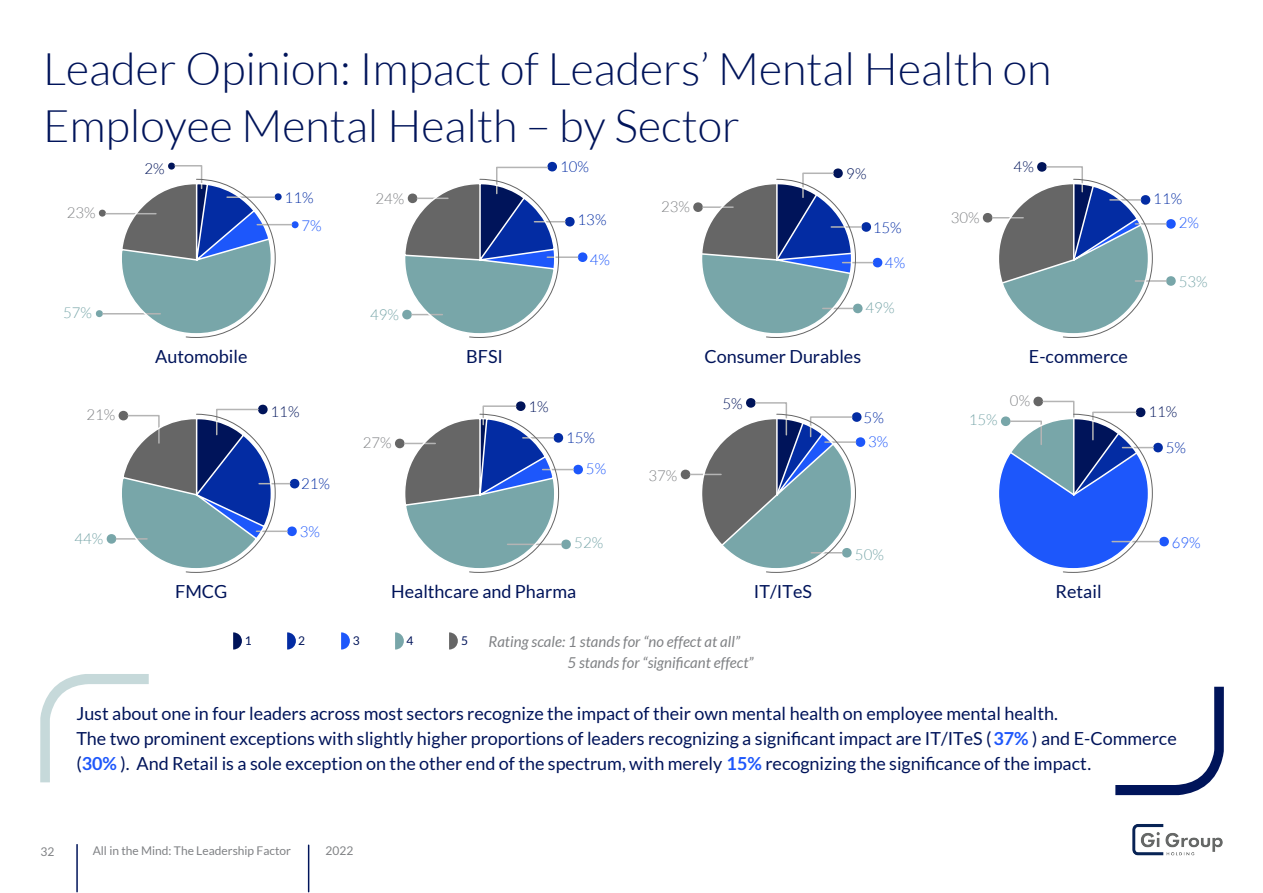
<style>
.page{position:relative;width:1263px;height:893px;background:#fff}
.page>*{position:absolute;margin:0;border:0;box-sizing:border-box;transform-origin:0 0}
.t1{font:300 45px/57px "Lato";color:#00145a}
.t2{font:18px/24.6px "Lato";color:#00145a}
.t3{font:italic 15px/21px "Lato";color:#808285}
.t4{font:300 15px "Lato";color:#032ca3}
.t5{font:300 15px "Lato";letter-spacing:.005em;color:#78a6a9}
.t6{font:300 15px "Lato";color:#808285}
.t7{font:300 15px "Lato";color:#1d57fb}
.t8{font:300 15px "Lato";color:#00145a}
.t9{font:12px "Lato";color:#808285}
.t10{font:12px "Lato";color:#00145a}
.s1{font-weight:700;color:#1d57fb}
</style>
<div class="page">
<hr style="left:308px;top:845px;width:1px;height:46px;background:#00145a">
<hr style="left:76px;top:844px;width:2px;height:47px;background:#00145a">
<svg style="left:40px;top:674px;width:109px;height:108px"></svg>
<svg style="left:1115px;top:686px;width:109px;height:109px"></svg>
<svg style="left:292px;top:221px;width:7px;height:7px"></svg>
<hr style="left:257px;top:224px;width:35px;height:1px;background:#b4b4b4">
<svg style="left:96px;top:163px;width:186px;height:174px"></svg>
<svg style="left:402px;top:162px;width:185px;height:175px"></svg>
<svg style="left:693px;top:168px;width:189px;height:169px"></svg>
<svg style="left:983px;top:162px;width:193px;height:175px"></svg>
<svg style="left:107px;top:404px;width:192px;height:168px"></svg>
<svg style="left:395px;top:401px;width:188px;height:171px"></svg>
<svg style="left:681px;top:398px;width:184px;height:174px"></svg>
<svg style="left:999px;top:396px;width:170px;height:176px"></svg>
<svg style="left:449px;top:632px;width:9px;height:17px"></svg>
<svg style="left:395px;top:632px;width:9px;height:17px"></svg>
<svg style="left:341px;top:632px;width:9px;height:17px"></svg>
<svg style="left:287px;top:632px;width:9px;height:17px"></svg>
<svg style="left:233px;top:632px;width:9px;height:17px"></svg>
<img style="left:1132px;top:824px;width:91px;height:32px">
<h1 class="t1" style="left:43px;top:41px;width:1010px">Leader Opinion: Impact of Leaders’ Mental Health on<br>Employee Mental Health – by Sector</h1>
<p class="t8" style="left:145px;top:160px;width:22px">2%</p>
<p class="t4" style="left:560px;top:158px;width:30px">10%</p>
<p class="t8" style="left:846px;top:166px;width:22px">9%</p>
<p class="t8" style="left:1014px;top:159px;width:22px">4%</p>
<p class="t6" style="left:67px;top:205px;width:30px">23%</p>
<p class="t5" style="left:63px;top:304px;width:30px">57%</p>
<p class="t4" style="left:285px;top:190px;width:30px">11%</p>
<p class="t7" style="left:302px;top:218px;width:22px">7%</p>
<p class="t6" style="left:376px;top:191px;width:30px">24%</p>
<p class="t5" style="left:370px;top:306px;width:30px">49%</p>
<p class="t4" style="left:578px;top:212px;width:30px">13%</p>
<p class="t7" style="left:590px;top:251px;width:22px">4%</p>
<p class="t6" style="left:661px;top:199px;width:30px">23%</p>
<p class="t4" style="left:873px;top:219px;width:30px">15%</p>
<p class="t7" style="left:885px;top:255px;width:22px">4%</p>
<p class="t5" style="left:866px;top:299px;width:30px">49%</p>
<p class="t6" style="left:951px;top:209px;width:30px">30%</p>
<p class="t4" style="left:1153px;top:190px;width:30px">11%</p>
<p class="t7" style="left:1179px;top:215px;width:22px">2%</p>
<p class="t5" style="left:1179px;top:273px;width:30px">53%</p>
<p class="t2" style="left:155px;top:344px;width:94px">Automobile</p>
<p class="t2" style="left:466px;top:344px;width:38px">BFSI</p>
<p class="t2" style="left:705px;top:344px;width:158px">Consumer Durables</p>
<p class="t2" style="left:1029px;top:344px;width:101px">E-commerce</p>
<p class="t6" style="left:86px;top:407px;width:30px">21%</p>
<p class="t5" style="left:75px;top:531px;width:30px">44%</p>
<p class="t8" style="left:271px;top:403px;width:30px">11%</p>
<p class="t4" style="left:301px;top:475px;width:30px">21%</p>
<p class="t7" style="left:300px;top:524px;width:22px">3%</p>
<p class="t6" style="left:363px;top:434px;width:30px">27%</p>
<p class="t8" style="left:529px;top:399px;width:22px">1%</p>
<p class="t4" style="left:566px;top:430px;width:30px">15%</p>
<p class="t7" style="left:586px;top:460px;width:22px">5%</p>
<p class="t5" style="left:574px;top:535px;width:30px">52%</p>
<p class="t6" style="left:649px;top:467px;width:30px">37%</p>
<p class="t8" style="left:722px;top:395px;width:22px">5%</p>
<p class="t4" style="left:864px;top:409px;width:22px">5%</p>
<p class="t7" style="left:868px;top:433px;width:22px">3%</p>
<p class="t5" style="left:855px;top:547px;width:30px">50%</p>
<p class="t5" style="left:969px;top:412px;width:30px">15%</p>
<p class="t6" style="left:1010px;top:393px;width:22px">0%</p>
<p class="t8" style="left:1148px;top:403px;width:30px">11%</p>
<p class="t4" style="left:1166px;top:439px;width:22px">5%</p>
<p class="t7" style="left:1172px;top:534px;width:30px">69%</p>
<p class="t2" style="left:175px;top:579px;width:54px">FMCG</p>
<p class="t2" style="left:391px;top:579px;width:187px">Healthcare and Pharma</p>
<p class="t2" style="left:754px;top:579px;width:60px">IT/ITeS</p>
<p class="t2" style="left:1055px;top:579px;width:48px">Retail</p>
<p class="t10" style="left:245px;top:634px;width:8px">1</p>
<p class="t10" style="left:298px;top:634px;width:8px">2</p>
<p class="t10" style="left:353px;top:634px;width:8px">3</p>
<p class="t10" style="left:406px;top:634px;width:8px">4</p>
<p class="t10" style="left:461px;top:634px;width:8px">5</p>
<p class="t3" style="left:567px;top:631px;width:188px;text-indent:-79px">Rating scale: 1 stands for “no effect at all”<br>5 stands for “significant effect”</p>
<p class="t2" style="left:76px;top:701px;width:1102px">Just about one in four leaders across most sectors recognize the impact of their own mental health on employee mental health.<br>The two prominent exceptions with slightly higher proportions of leaders recognizing a significant impact are IT/ITeS (<span class="s1">37%</span> ) and E-Commerce (<span class="s1">30%</span> ). And Retail is a sole exception on the other end of the spectrum, with merely <span class="s1">15%</span> recognizing the significance of the impact.</p>
<p class="t9" style="left:40px;top:844px;width:15px">32</p>
<p class="t9" style="left:93px;top:844px;width:200px">All in the Mind: The Leadership Factor</p>
<p class="t9" style="left:325px;top:844px;width:29px">2022</p>
</div>
